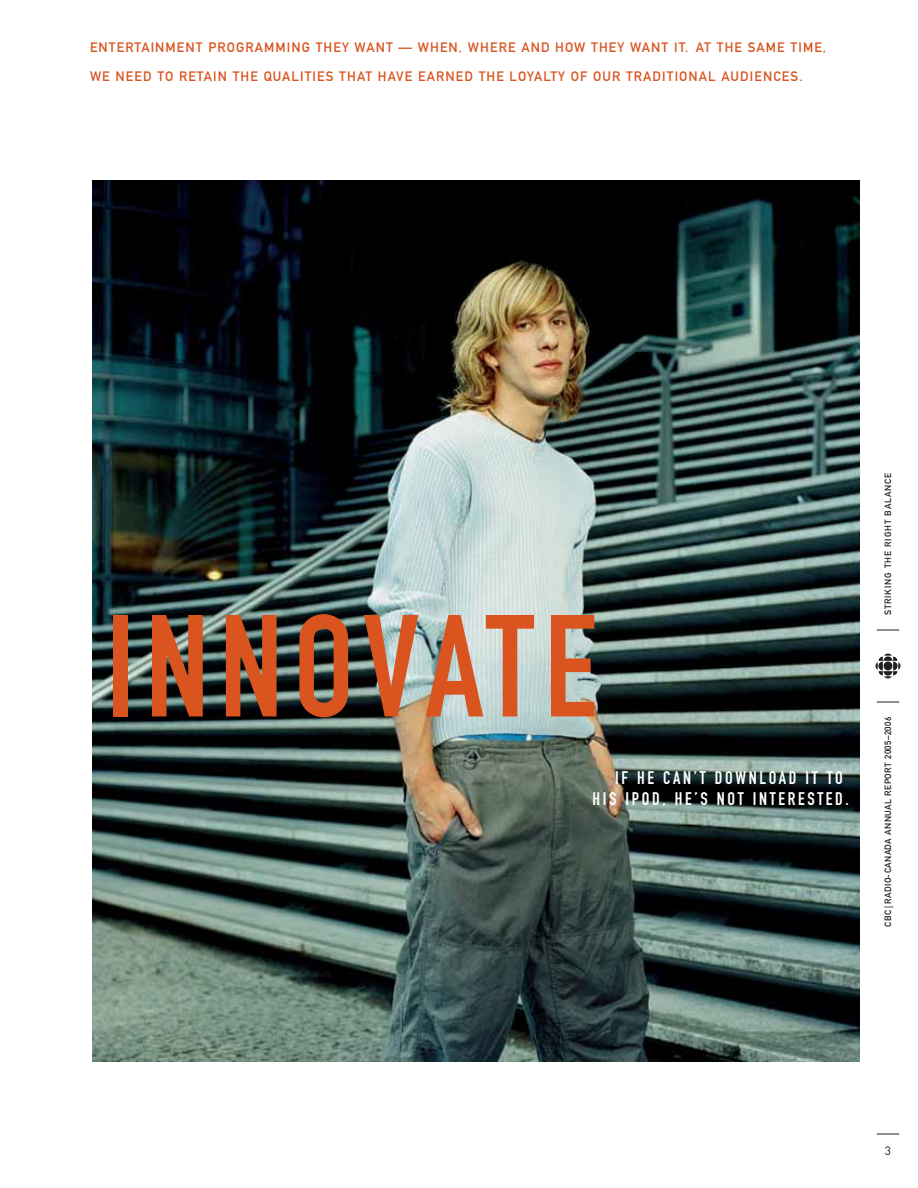
<style>
.page{position:relative;width:918px;height:1188px;background:#fff}
.page>*{position:absolute;margin:0;border:0;box-sizing:border-box;transform-origin:0 0}
.t1{font:142.5px "DIN Engschrift";letter-spacing:.075em;color:#d9541e}
.t2{font:18px/21.6px "DIN Engschrift";letter-spacing:.15em;color:#fff}
.t3{font:13.5px/28.5px "DIN Mittelschrift";letter-spacing:.08em;color:#d9541e}
.t4{font:12px "DIN";color:#231f20}
.t5{font:9px "DIN Mittelschrift";letter-spacing:.05em;color:#231f20}
.t6{font:9px "DIN Mittelschrift";letter-spacing:.095em;color:#231f20}
</style>
<div class="page">
<svg style="left:877px;top:1134px;width:22px;height:1px"></svg>
<svg style="left:877px;top:630px;width:22px;height:1px"></svg>
<svg style="left:876px;top:654px;width:24px;height:24px"></svg>
<svg style="left:877px;top:702px;width:22px;height:1px"></svg>
<img style="left:92px;top:180px;width:768px;height:882px">
<p class="t3" style="left:90px;top:35px;width:738px">ENTERTAINMENT PROGRAMMING THEY WANT — WHEN, WHERE AND HOW THEY WANT IT. AT THE SAME TIME,<br>WE NEED TO RETAIN THE QUALITIES THAT HAVE EARNED THE LOYALTY OF OUR TRADITIONAL AUDIENCES.</p>
<h1 class="t1" style="left:106px;top:615px;width:492px">INNOVATE</h1>
<h2 class="t2" style="left:592px;top:768px;width:258px;text-indent:23px">IF HE CAN’T DOWNLOAD IT TO<br>HIS IPOD, HE’S NOT INTERESTED.</h2>
<p class="t6" style="left:885px;top:615px;width:144px;rotate:-90deg">STRIKING THE RIGHT BALANCE</p>
<p class="t5" style="left:885px;top:927px;width:212px;rotate:-90deg">CBC | RADIO-CANADA ANNUAL REPORT 2005–2006</p>
<p class="t4" style="left:885px;top:1146px;width:8px">3</p>
</div>
